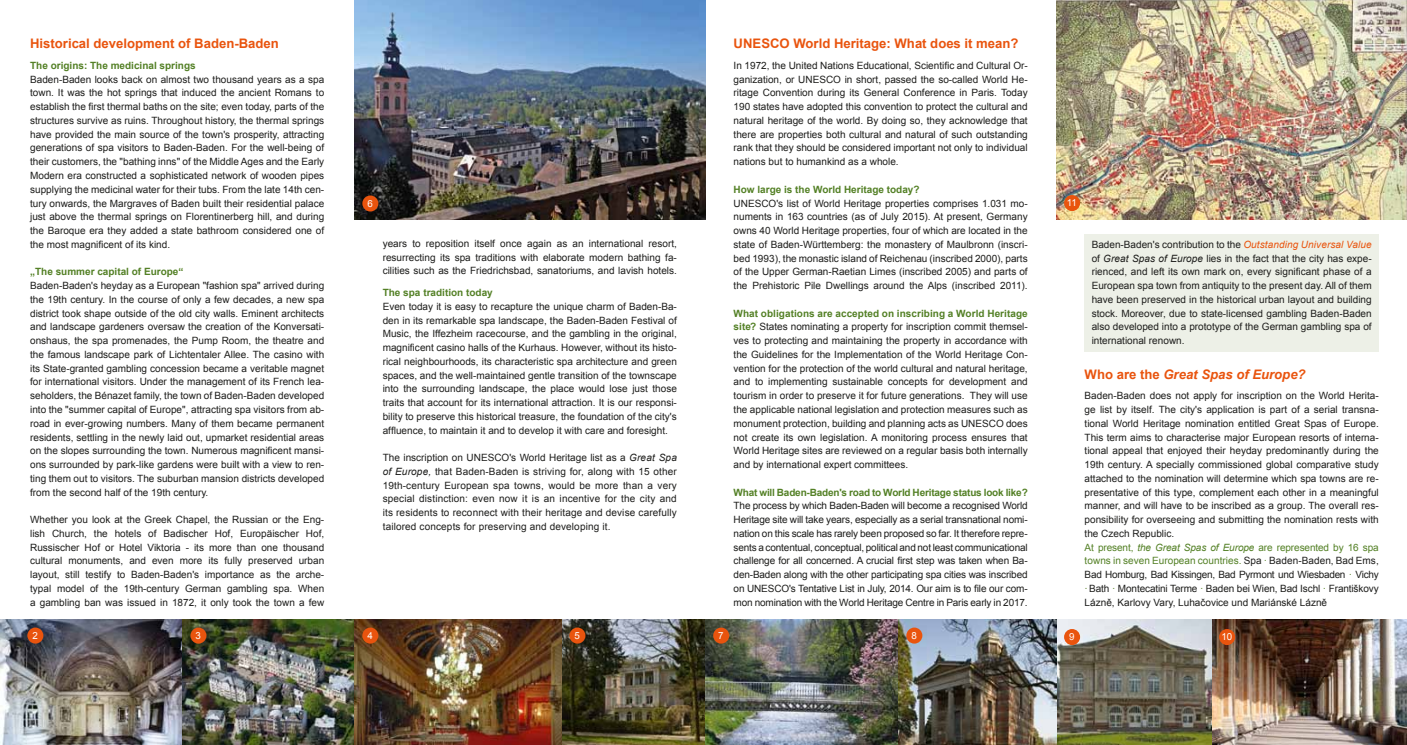
<style>
.page{position:relative;width:1407px;height:745px;background:#fff}
.page>*{position:absolute;margin:0;border:0;box-sizing:border-box;transform-origin:0 0}
.t1{font:700 13.12px "Arial";color:#e9540e}
.t2{font:italic 700 13.12px "Arial";color:#e9540e}
.t3{font:10px/13.8px "Arial";color:#1d1d1b;text-align:justify}
.t4{font:700 10px "Arial";color:#538025}
.t5{font:700 10px "Arial";letter-spacing:-.02em;color:#538025}
.t6{font:9.75px "Arial";color:#fff}
.s1{font-style:italic}
.s2{font-weight:700;color:#538025}
.s3{font-style:italic;color:#e9540e}
.s4{font-style:normal}
.s5{color:#538025}
.s6{font-style:italic;color:#538025}
</style>
<div class="page">
<img style="left:0;top:619px;width:182px;height:125px">
<img style="left:182px;top:619px;width:716px;height:125px">
<img style="left:1056px;top:0;width:351px;height:219px">
<img style="left:898px;top:619px;width:509px;height:125px">
<img style="left:354px;top:0;width:351px;height:219px">
<div style="left:1084px;top:234px;width:294px;height:117px;background:#edf0e7"></div>
<div style="left:362px;top:195px;width:16px;height:16px;background:#e9540e;border-radius:50%"></div>
<div style="left:27px;top:627px;width:16px;height:16px;background:#e9540e;border-radius:50%"></div>
<div style="left:190px;top:627px;width:16px;height:16px;background:#e9540e;border-radius:50%"></div>
<div style="left:362px;top:627px;width:16px;height:16px;background:#e9540e;border-radius:50%"></div>
<div style="left:569px;top:627px;width:16px;height:16px;background:#e9540e;border-radius:50%"></div>
<div style="left:713px;top:627px;width:16px;height:16px;background:#e9540e;border-radius:50%"></div>
<div style="left:906px;top:627px;width:16px;height:16px;background:#e9540e;border-radius:50%"></div>
<div style="left:1064px;top:628px;width:16px;height:16px;background:#e9540e;border-radius:50%"></div>
<div style="left:1219px;top:628px;width:16px;height:16px;background:#e9540e;border-radius:50%"></div>
<div style="left:1064px;top:195px;width:16px;height:16px;background:#e9540e;border-radius:50%"></div>
<h1 class="t1" style="left:30px;top:35px;width:250px">Historical development of Baden-Baden</h1>
<p class="t4" style="left:30px;top:59px;width:167px">The origins: The medicinal springs</p>
<p class="t3" style="left:30px;top:72px;width:296px">Baden-Baden looks back on almost two thousand years as a spa town. It was the hot springs that induced the ancient Romans to establish the first thermal baths on the site; even today, parts of the structures survive as ruins. Throughout history, the thermal springs have provided the main source of the town's prosperity, attracting generations of spa visitors to Baden-Baden. For the well-being of their customers, the "bathing inns" of the Middle Ages and the Early Modern era constructed a sophisticated network of wooden pipes supplying the medicinal water for their tubs. From the late 14th cen&shy;tury onwards, the Margraves of Baden built their residential palace just above the thermal springs on Florentinerberg hill, and during the Baroque era they added a state bathroom considered one of the most magnificent of its kind.</p>
<p class="t4" style="left:30px;top:265px;width:155px">„The summer capital of Europe“</p>
<p class="t3" style="left:30px;top:278px;width:296px">Baden-Baden's heyday as a European "fashion spa" arrived during the 19th century. In the course of only a few decades, a new spa district took shape outside of the old city walls. Eminent architects and landscape gardeners oversaw the creation of the Konversati&shy;onshaus, the spa promenades, the Pump Room, the theatre and the famous landscape park of Lichtentaler Allee. The casino with its State-granted gambling concession became a veritable magnet for international visitors. Under the management of its French lea&shy;seholders, the Bénazet family, the town of Baden-Baden developed into the "summer capital of Europe", attracting spa visitors from ab&shy;road in ever-growing numbers. Many of them became permanent residents, settling in the newly laid out, upmarket residential areas on the slopes surrounding the town. Numerous magnificent mansi&shy;ons surrounded by park-like gardens were built with a view to ren&shy;ting them out to visitors. The suburban mansion districts developed from the second half of the 19th century.</p>
<p class="t3" style="left:30px;top:512px;width:296px">Whether you look at the Greek Chapel, the Russian or the Eng&shy;lish Church, the hotels of Badischer Hof, Europäischer Hof, Russischer Hof or Hotel Viktoria - its more than one thousand cultural monuments, and even more its fully preserved urban layout, still testify to Baden-Baden's importance as the arche&shy;typal model of the 19th-century German gambling spa. When a gambling ban was issued in 1872, it only took the town a few</p>
<p class="t6" style="left:367px;top:197px;width:7px">6</p>
<p class="t3" style="left:383px;top:236px;width:296px">years to reposition itself once again as an international resort, resurrecting its spa traditions with elaborate modern bathing fa&shy;cilities such as the Friedrichsbad, sanatoriums, and lavish hotels.</p>
<p class="t4" style="left:383px;top:286px;width:112px">The spa tradition today</p>
<p class="t3" style="left:383px;top:299px;width:296px">Even today it is easy to recapture the unique charm of Baden-Ba&shy;den in its remarkable spa landscape, the Baden-Baden Festival of Music, the Iffezheim racecourse, and the gambling in the original, magnificent casino halls of the Kurhaus. However, without its histo&shy;rical neighbourhoods, its characteristic spa architecture and green spaces, and the well-maintained gentle transition of the townscape into the surrounding landscape, the place would lose just those traits that account for its international attraction. It is our responsi&shy;bility to preserve this historical treasure, the foundation of the city's affluence, to maintain it and to develop it with care and foresight.</p>
<p class="t3" style="left:383px;top:450px;width:296px">The inscription on UNESCO's World Heritage list as a <span class="s1">Great Spa of Europe,</span> that Baden-Baden is striving for, along with 15 other 19th-century European spa towns, would be more than a very special distinction: even now it is an incentive for the city and its residents to reconnect with their heritage and devise carefully tailored concepts for preserving and developing it.</p>
<h1 class="t1" style="left:733px;top:35px;width:286px">UNESCO World Heritage: What does it mean?</h1>
<p class="t3" style="left:733px;top:58px;width:296px">In 1972, the United Nations Educational, Scientific and Cultural Or&shy;ganization, or UNESCO in short, passed the so-called World He&shy;ritage Convention during its General Conference in Paris. Today 190 states have adopted this convention to protect the cultural and natural heritage of the world. By doing so, they acknowledge that there are properties both cultural and natural of such outstanding rank that they should be considered important not only to individual nations but to humankind as a whole.</p>
<p class="t4" style="left:733px;top:182px;width:187px">How large is the World Heritage today?</p>
<p class="t3" style="left:733px;top:196px;width:296px">UNESCO's list of World Heritage properties comprises 1.031 mo&shy;numents in 163 countries (as of July 2015). At present, Germany owns 40 World Heritage properties, four of which are located in the state of Baden-Württemberg: the monastery of Maulbronn (inscri&shy;bed 1993), the monastic island of Reichenau (inscribed 2000), parts of the Upper German-Raetian Limes (inscribed 2005) and parts of the Prehistoric Pile Dwellings around the Alps (inscribed 2011).</p>
<p class="t3" style="left:733px;top:306px;width:296px"><span class="s2">What obligations are accepted on inscribing a World Heritage site?</span> States nominating a property for inscription commit themsel&shy;ves to protecting and maintaining the property in accordance with the Guidelines for the Implementation of the World Heritage Con&shy;vention for the protection of the world cultural and natural heritage, and to implementing sustainable concepts for development and tourism in order to preserve it for future generations. They will use the applicable national legislation and protection measures such as monument protection, building and planning acts as UNESCO does not create its own legislation. A monitoring process ensures that World Heritage sites are reviewed on a regular basis both internally and by international expert committees.</p>
<p class="t5" style="left:733px;top:485px;width:296px">What will Baden-Baden's road to World Heritage status look like?</p>
<p class="t3" style="left:733px;top:498px;width:296px">The process by which Baden-Baden will become a recognised World Heritage site will take years, especially as a serial transnational nomi&shy;nation on this scale has rarely been proposed so far. It therefore repre&shy;sents a contentual, conceptual, political and not least communicational challenge for all concerned. A crucial first step was taken when Ba&shy;den-Baden along with the other participating spa cities was inscribed on UNESCO's Tentative List in July, 2014. Our aim is to file our com&shy;mon nomination with the World Heritage Centre in Paris early in 2017.</p>
<p class="t6" style="left:1067px;top:196px;width:12px">11</p>
<p class="t3" style="left:1091px;top:237px;width:281px">Baden-Baden's contribution to the <span class="s3">Outstanding Universal Value </span>of <span class="s1">Great Spas of Europe</span> lies in the fact that the city has expe&shy;rienced, and left its own mark on, every significant phase of a European spa town from antiquity to the present day. All of them have been preserved in the historical urban layout and building stock. Moreover, due to state-licensed gambling Baden-Baden also developed into a prototype of the German gambling spa of international renown.</p>
<h1 class="t2" style="left:1084px;top:365px;width:222px"><span class="s4">Who are the</span> Great Spas of Europe?</h1>
<p class="t3" style="left:1084px;top:388px;width:296px;text-align:left">Baden-Baden does not apply for inscription on the World Herita&shy;ge list by itself. The city's application is part of a serial transna&shy;tional World Heritage nomination entitled Great Spas of Europe.<br>This term aims to characterise major European resorts of interna&shy;tional appeal that enjoyed their heyday predominantly during the 19th century. A specially commissioned global comparative study attached to the nomination will determine which spa towns are re&shy;presentative of this type, complement each other in a meaningful manner, and will have to be inscribed as a group. The overall res&shy;ponsibility for overseeing and submitting the nomination rests with the Czech Republic.<br><span class="s5">At present,</span> <span class="s6">the Great Spas of Europe</span> <span class="s5">are represented by 16 spa towns in seven European countries.</span> Spa <span class="s5">·</span> Baden-Baden, Bad Ems, Bad Homburg, Bad Kissingen, Bad Pyrmont und Wiesbaden <span class="s5">·</span> Vichy <span class="s5">·</span> Bath <span class="s5">·</span> Montecatini Terme <span class="s5">·</span> Baden bei Wien, Bad Ischl <span class="s5">·</span> Františkovy Lázně, Karlovy Vary, Luhačovice und Mariánské Lázně</p>
<p class="t6" style="left:32px;top:628px;width:7px">2</p>
<p class="t6" style="left:195px;top:628px;width:7px">3</p>
<p class="t6" style="left:367px;top:628px;width:7px">4</p>
<p class="t6" style="left:574px;top:628px;width:7px">5</p>
<p class="t6" style="left:718px;top:628px;width:7px">7</p>
<p class="t6" style="left:911px;top:628px;width:7px">8</p>
<p class="t6" style="left:1069px;top:630px;width:7px">9</p>
<p class="t6" style="left:1221px;top:630px;width:12px">10</p>
</div>
